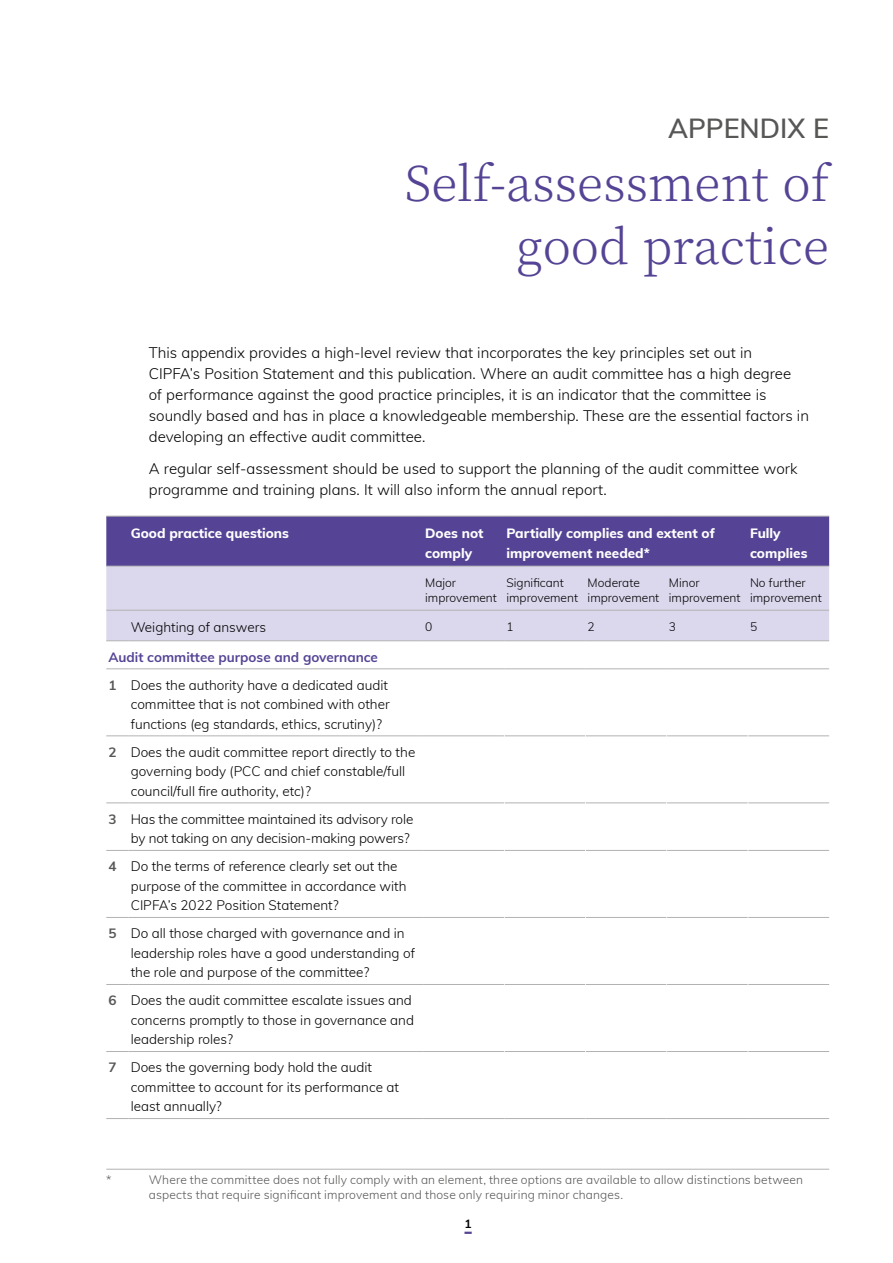
<style>
.page{position:relative;width:893px;height:1263px;background:#fff}
.page>*{position:absolute;margin:0;border:0;box-sizing:border-box;transform-origin:0 0}
.t1{font:300 48px/63px "Noto Serif JP";color:#554495;text-align:right}
.t2{font:600 27px "Muli";color:#575756}
.t3{font:300 15px/21px "Muli";color:#000}
.t4{font:300 13.5px/19.5px "Muli";color:#000}
.t5{font:800 13.5px/19.5px "Muli";color:#fff}
.t6{font:300 12px/15px "Muli";letter-spacing:.015em;color:#575756}
.t7{font:300 12px/15px "Muli";color:#000}
.t8{font:700 12px "Muli";color:#000}
.s1{font-weight:700;color:#554495}
.s2{font-weight:700;color:#575756}
</style>
<div class="page">
<svg style="left:464px;top:1231px;width:8px;height:3px"></svg>
<div style="left:106px;top:567px;width:723px;height:73px;background:#dbd7ed"></div>
<svg style="left:106px;top:668px;width:23px;height:1px"></svg>
<hr style="left:129px;top:668px;width:294px;height:1px;background:#b3b2b2">
<hr style="left:423px;top:668px;width:81px;height:1px;background:#b3b2b2">
<hr style="left:504px;top:668px;width:81px;height:1px;background:#b3b2b2">
<hr style="left:585px;top:668px;width:82px;height:1px;background:#b3b2b2">
<hr style="left:667px;top:668px;width:81px;height:1px;background:#b3b2b2">
<hr style="left:748px;top:668px;width:81px;height:1px;background:#b3b2b2">
<svg style="left:106px;top:735px;width:23px;height:1px"></svg>
<hr style="left:129px;top:735px;width:294px;height:1px;background:#b3b2b2">
<hr style="left:423px;top:735px;width:81px;height:1px;background:#b3b2b2">
<hr style="left:505px;top:735px;width:80px;height:1px;background:#b3b2b2">
<hr style="left:586px;top:735px;width:80px;height:1px;background:#b3b2b2">
<hr style="left:667px;top:735px;width:81px;height:1px;background:#b3b2b2">
<hr style="left:748px;top:735px;width:81px;height:1px;background:#b3b2b2">
<svg style="left:106px;top:802px;width:23px;height:1px"></svg>
<hr style="left:129px;top:802px;width:294px;height:1px;background:#b3b2b2">
<hr style="left:423px;top:802px;width:81px;height:1px;background:#b3b2b2">
<hr style="left:505px;top:802px;width:80px;height:1px;background:#b3b2b2">
<hr style="left:586px;top:802px;width:80px;height:1px;background:#b3b2b2">
<hr style="left:667px;top:802px;width:81px;height:1px;background:#b3b2b2">
<hr style="left:748px;top:802px;width:81px;height:1px;background:#b3b2b2">
<svg style="left:106px;top:850px;width:23px;height:1px"></svg>
<hr style="left:129px;top:850px;width:294px;height:1px;background:#b3b2b2">
<hr style="left:423px;top:850px;width:81px;height:1px;background:#b3b2b2">
<hr style="left:505px;top:850px;width:80px;height:1px;background:#b3b2b2">
<hr style="left:586px;top:850px;width:80px;height:1px;background:#b3b2b2">
<hr style="left:667px;top:850px;width:81px;height:1px;background:#b3b2b2">
<hr style="left:748px;top:850px;width:81px;height:1px;background:#b3b2b2">
<svg style="left:106px;top:917px;width:23px;height:1px"></svg>
<hr style="left:129px;top:917px;width:294px;height:1px;background:#b3b2b2">
<hr style="left:423px;top:917px;width:81px;height:1px;background:#b3b2b2">
<hr style="left:505px;top:917px;width:80px;height:1px;background:#b3b2b2">
<hr style="left:586px;top:917px;width:80px;height:1px;background:#b3b2b2">
<hr style="left:667px;top:917px;width:81px;height:1px;background:#b3b2b2">
<hr style="left:748px;top:917px;width:81px;height:1px;background:#b3b2b2">
<svg style="left:106px;top:984px;width:23px;height:1px"></svg>
<hr style="left:129px;top:984px;width:294px;height:1px;background:#b3b2b2">
<hr style="left:423px;top:984px;width:81px;height:1px;background:#b3b2b2">
<hr style="left:505px;top:984px;width:80px;height:1px;background:#b3b2b2">
<hr style="left:586px;top:984px;width:80px;height:1px;background:#b3b2b2">
<hr style="left:667px;top:984px;width:81px;height:1px;background:#b3b2b2">
<hr style="left:748px;top:984px;width:81px;height:1px;background:#b3b2b2">
<svg style="left:106px;top:1051px;width:23px;height:1px"></svg>
<hr style="left:129px;top:1051px;width:294px;height:1px;background:#b3b2b2">
<hr style="left:423px;top:1051px;width:81px;height:1px;background:#b3b2b2">
<hr style="left:505px;top:1051px;width:80px;height:1px;background:#b3b2b2">
<hr style="left:586px;top:1051px;width:80px;height:1px;background:#b3b2b2">
<hr style="left:667px;top:1051px;width:81px;height:1px;background:#b3b2b2">
<hr style="left:748px;top:1051px;width:81px;height:1px;background:#b3b2b2">
<svg style="left:106px;top:1118px;width:23px;height:1px"></svg>
<hr style="left:129px;top:1118px;width:294px;height:1px;background:#b3b2b2">
<hr style="left:423px;top:1118px;width:81px;height:1px;background:#b3b2b2">
<hr style="left:504px;top:1118px;width:81px;height:1px;background:#b3b2b2">
<hr style="left:585px;top:1118px;width:82px;height:1px;background:#b3b2b2">
<hr style="left:667px;top:1118px;width:81px;height:1px;background:#b3b2b2">
<hr style="left:748px;top:1118px;width:81px;height:1px;background:#b3b2b2">
<div style="left:106px;top:516px;width:723px;height:51px;background:#554495"></div>
<hr style="left:129px;top:566px;width:294px;height:1px;background:#b3b2b2">
<hr style="left:423px;top:566px;width:81px;height:1px;background:#b3b2b2">
<hr style="left:504px;top:566px;width:81px;height:1px;background:#b3b2b2">
<hr style="left:585px;top:566px;width:82px;height:1px;background:#b3b2b2">
<hr style="left:667px;top:566px;width:81px;height:1px;background:#b3b2b2">
<hr style="left:748px;top:566px;width:81px;height:1px;background:#b3b2b2">
<svg style="left:106px;top:640px;width:23px;height:1px"></svg>
<hr style="left:129px;top:640px;width:294px;height:1px;background:#b3b2b2">
<hr style="left:423px;top:640px;width:81px;height:1px;background:#b3b2b2">
<hr style="left:504px;top:640px;width:81px;height:1px;background:#b3b2b2">
<hr style="left:585px;top:640px;width:82px;height:1px;background:#b3b2b2">
<hr style="left:667px;top:640px;width:81px;height:1px;background:#b3b2b2">
<hr style="left:748px;top:640px;width:81px;height:1px;background:#b3b2b2">
<svg style="left:106px;top:610px;width:23px;height:1px"></svg>
<hr style="left:129px;top:610px;width:294px;height:1px;background:#b3b2b2">
<hr style="left:423px;top:610px;width:81px;height:1px;background:#b3b2b2">
<hr style="left:504px;top:610px;width:81px;height:1px;background:#b3b2b2">
<hr style="left:585px;top:610px;width:82px;height:1px;background:#b3b2b2">
<hr style="left:667px;top:610px;width:81px;height:1px;background:#b3b2b2">
<hr style="left:748px;top:610px;width:81px;height:1px;background:#b3b2b2">
<hr style="left:106px;top:1169px;width:723px;height:1px;background:#b3b2b2">
<h2 class="t2" style="left:668px;top:108px;width:163px">APPENDIX E</h2>
<h1 class="t1" style="left:405px;top:153px;width:426px">Self-assessment of good practice</h1>
<p class="t3" style="left:149px;top:342px;width:662px">This appendix provides a high-level review that incorporates the key principles set out in<br>CIPFA’s Position Statement and this publication. Where an audit committee has a high degree<br>of performance against the good practice principles, it is an indicator that the committee is soundly based and has in place a knowledgeable membership. These are the essential factors in developing an effective audit committee.</p>
<p class="t3" style="left:149px;top:457px;width:650px">A regular self-assessment should be used to support the planning of the audit committee work programme and training plans. It will also inform the annual report. <sup>1</sup></p>
<p class="t5" style="left:131px;top:523px;width:160px">Good practice questions</p>
<p class="t5" style="left:425px;top:523px;width:60px">Does not comply</p>
<p class="t5" style="left:506px;top:523px;width:210px">Partially complies and extent of improvement needed*</p>
<p class="t5" style="left:750px;top:523px;width:59px">Fully complies</p>
<p class="t7" style="left:425px;top:574px;width:73px">Major improvement</p>
<p class="t7" style="left:506px;top:574px;width:73px">Significant improvement</p>
<p class="t7" style="left:588px;top:574px;width:73px">Moderate improvement</p>
<p class="t7" style="left:669px;top:574px;width:73px">Minor improvement</p>
<p class="t7" style="left:750px;top:574px;width:73px">No further improvement</p>
<p class="t4" style="left:131px;top:617px;width:137px">Weighting of answers</p>
<p class="t7" style="left:425px;top:618px;width:9px">0</p>
<p class="t7" style="left:506px;top:618px;width:9px">1</p>
<p class="t7" style="left:588px;top:618px;width:9px">2</p>
<p class="t7" style="left:669px;top:618px;width:9px">3</p>
<p class="t7" style="left:750px;top:618px;width:9px">5</p>
<p class="t4" style="left:108px;top:642px;width:281px;line-height:28px"><span class="s1">Audit committee purpose and governance<br></span><span class="s2">1</span> Does the authority have a dedicated audit</p>
<p class="t4" style="left:131px;top:694px;width:260px">committee that is not combined with other functions (eg standards, ethics, scrutiny)?</p>
<p class="t4" style="left:131px;top:741px;width:286px;text-indent:-22px"><span class="s2">2</span> Does the audit committee report directly to the governing body (PCC and chief constable/full council/full fire authority, etc)?</p>
<p class="t4" style="left:108px;top:808px;width:306px;text-align:right"><span class="s2">3</span> Has the committee maintained its advisory role by not taking on any decision-making powers?</p>
<p class="t4" style="left:131px;top:856px;width:277px;text-indent:-22px"><span class="s2">4</span> Do the terms of reference clearly set out the purpose of the committee in accordance with<br>CIPFA’s 2022 Position Statement?</p>
<p class="t4" style="left:131px;top:923px;width:286px;text-indent:-22px"><span class="s2">5</span> Do all those charged with governance and in leadership roles have a good understanding of the role and purpose of the committee?</p>
<p class="t4" style="left:131px;top:990px;width:285px;text-indent:-22px"><span class="s2">6</span> Does the audit committee escalate issues and concerns promptly to those in governance and leadership roles?</p>
<p class="t4" style="left:131px;top:1057px;width:270px;text-indent:-22px"><span class="s2">7</span> Does the governing body hold the audit committee to account for its performance at least annually?</p>
<p class="t6" style="left:106px;top:1172px;width:7px">*</p>
<p class="t6" style="left:149px;top:1172px;width:656px">Where the committee does not fully comply with an element, three options are available to allow distinctions between aspects that require significant improvement and those only requiring minor changes.</p>
<p class="t8" style="left:464px;top:1215px;width:9px">1</p>
</div>
